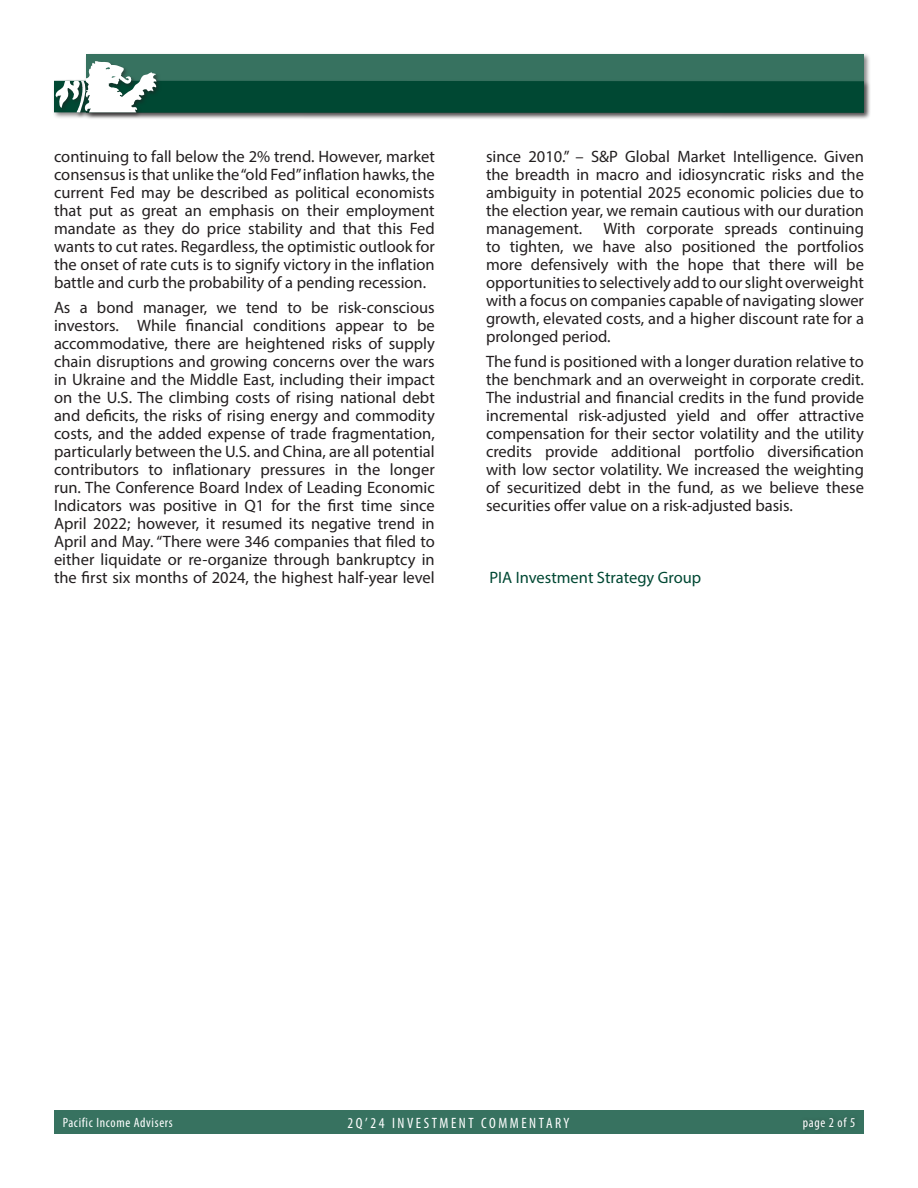
<style>
.page{position:relative;width:918px;height:1188px;background:#fff}
.page>*{position:absolute;margin:0;border:0;box-sizing:border-box;transform-origin:0 0}
.t1{font:16.5px/18px "Myriad Pro";color:#231f20;text-align:justify}
.t2{font:16.5px "Myriad Pro";color:#004833}
.t3{font:condensed 15px "Myriad Pro";letter-spacing:.17em;color:#fff}
.t4{font:condensed 13.5px "Myriad Pro";letter-spacing:.05em;color:#fff}
</style>
<div class="page">
<div style="left:54px;top:1111px;width:810px;height:23px;background:#377260"></div>
<div style="left:84px;top:52px;width:787px;height:67px;background:#231f20;opacity:.55"></div>
<div style="left:86px;top:54px;width:778px;height:58px;background:#377260"></div>
<div style="left:52px;top:79px;width:819px;height:41px;background:#231f20;opacity:.55"></div>
<div style="left:75px;top:80px;width:16px;height:38px;background:#231f20;opacity:.55"></div>
<div style="left:84px;top:60px;width:78px;height:58px;background:#231f20;opacity:.55"></div>
<svg style="left:54px;top:61px;width:810px;height:52px"></svg>
<div style="left:800px;top:1114px;width:60px;height:20px;background:#366e5d"></div>
<p class="t1" style="left:54px;top:147px;width:382px">continuing to fall below the 2% trend. However, market consensus is that unlike the “old Fed” inflation hawks, the current Fed may be described as political economists that put as great an emphasis on their employment mandate as they do price stability and that this Fed wants to cut rates. Regardless, the optimistic outlook for the onset of rate cuts is to signify victory in the inflation battle and curb the probability of a pending recession.</p>
<p class="t1" style="left:54px;top:298px;width:382px">As a bond manager, we tend to be risk-conscious investors. While financial conditions appear to be accommodative, there are heightened risks of supply chain disruptions and growing concerns over the wars in Ukraine and the Middle East, including their impact on the U.S. The climbing costs of rising national debt and deficits, the risks of rising energy and commodity costs, and the added expense of trade fragmentation, particularly between the U.S. and China, are all potential contributors to inflationary pressures in the longer run. The Conference Board Index of Leading Economic Indicators was positive in Q1 for the first time since April 2022; however, it resumed its negative trend in April and May. “There were 346 companies that filed to either liquidate or re-organize through bankruptcy in the first six months of 2024, the highest half-year level</p>
<p class="t1" style="left:486px;top:147px;width:380px">since 2010.” – S&amp;P Global Market Intelligence. Given the breadth in macro and idiosyncratic risks and the ambiguity in potential 2025 economic policies due to the election year, we remain cautious with our duration management.</p>
<p class="t1" style="left:486px;top:219px;width:380px;text-indent:118px">With corporate spreads continuing to tighten, we have also positioned the portfolios more defensively with the hope that there will be opportunities to selectively add to our slight overweight with a focus on companies capable of navigating slower growth, elevated costs, and a higher discount rate for a prolonged period.</p>
<p class="t1" style="left:486px;top:352px;width:380px">The fund is positioned with a longer duration relative to the benchmark and an overweight in corporate credit.<br>The industrial and financial credits in the fund provide incremental risk-adjusted yield and offer attractive compensation for their sector volatility and the utility credits provide additional portfolio diversification with low sector volatility. We increased the weighting of securitized debt in the fund, as we believe these securities offer value on a risk-adjusted basis.</p>
<p class="t2" style="left:489px;top:567px;width:213px">PIA Investment Strategy Group</p>
<p class="t4" style="left:63px;top:1114px;width:112px">Pacific Income Advisers</p>
<p class="t3" style="left:348px;top:1114px;width:223px">2Q’24 INVESTMENT COMMENTARY</p>
<p class="t4" style="left:803px;top:1114px;width:54px">page 2 of 5</p>
</div>
